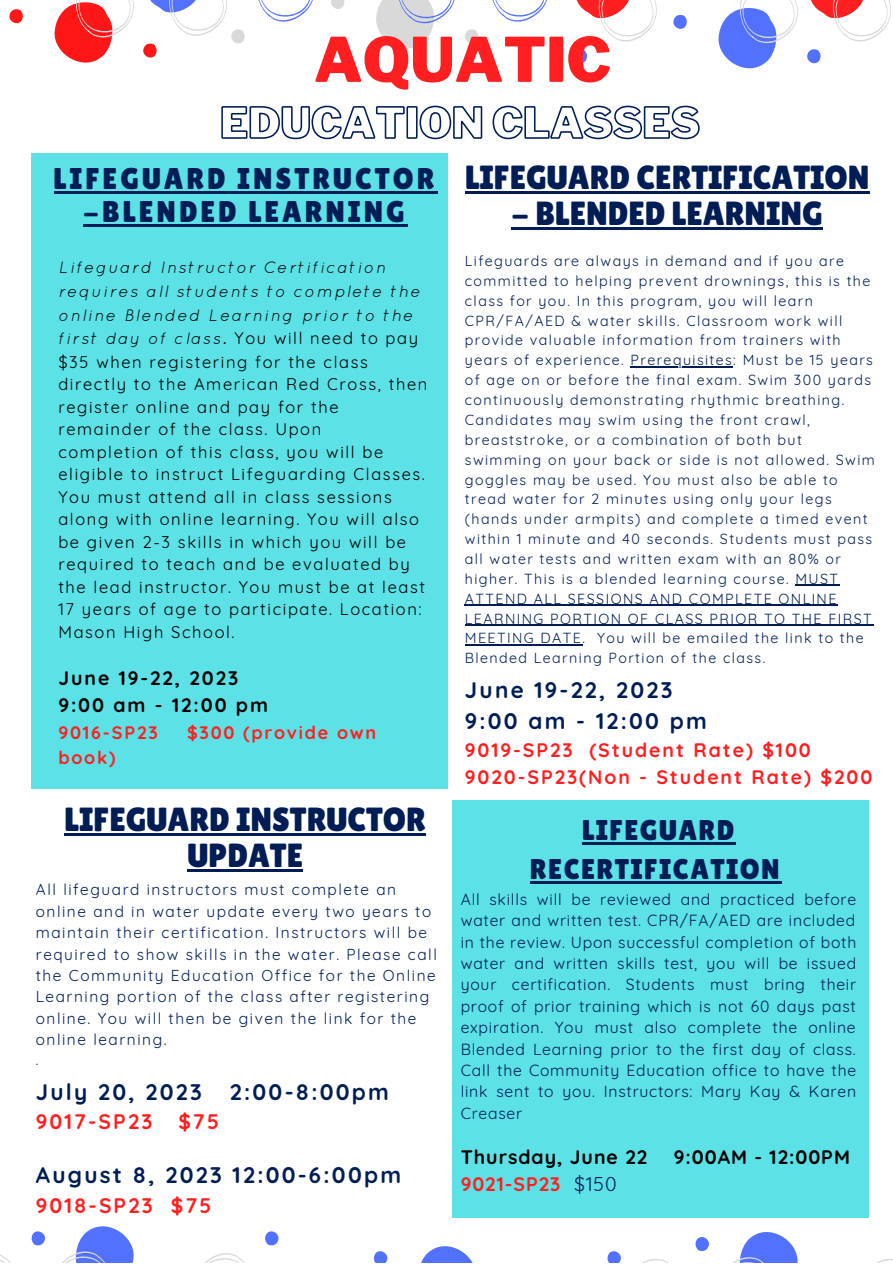
<style>
.page{position:relative;width:893px;height:1264px;background:#fff}
.page>*{position:absolute;margin:0;border:0;box-sizing:border-box;transform-origin:0 0}
.t1{font:900 60.9px "Libre Franklin";color:#ff1f20}
.t2{font:33.45px/36px "Lilita One";color:#001d55;text-align:center}
.t3{font:30px/32.5px "Lilita One";letter-spacing:.1em;color:#001d55;text-align:center}
.t4{font:28.5px/39.3px "Lilita One";letter-spacing:.05em;color:#001d55;text-align:center}
.t5{font:700 22.5px/31px "Quicksand";letter-spacing:.1em;color:#001d55}
.t6{font:700 21px "Quicksand";letter-spacing:.1em;color:#ff1f20}
.t7{font:700 19.5px/27px "Quicksand";letter-spacing:.1em;color:#ff1f20}
.t8{font:700 19.5px "Quicksand";letter-spacing:.05em;color:#000}
.t9{font:700 19.5px/27px "Quicksand";letter-spacing:.1em;color:#000}
.t10{font:700 19.5px "Quicksand";letter-spacing:.05em;color:#ff1f20}
.t11{font:700 18px "Quicksand";letter-spacing:.1em;color:#ff1f20}
.t12{font:16.5px/22.8px "Quicksand";letter-spacing:.1em;color:#000}
.t13{font:15.75px/21.3px "Quicksand";letter-spacing:.05em;color:#001d55;text-align:justify}
.t14{font:15.45px/21.3px "Quicksand";letter-spacing:.1em;color:#001d55}
.t15{font:14.25px/19.8px "Quicksand";letter-spacing:.1em;color:#001d55}
.t16{font:13.95px "Quicksand";color:#001d55}
.s1{font-style:italic}
.s2{font-weight:400;color:#001d55}
</style>
<div class="page">
<svg style="left:9px;top:9px;width:14px;height:15px"></svg>
<svg style="left:54px;top:0;width:80px;height:63px"></svg>
<svg style="left:143px;top:0;width:170px;height:58px"></svg>
<svg style="left:331px;top:0;width:14px;height:9px"></svg>
<svg style="left:376px;top:0;width:171px;height:48px"></svg>
<svg style="left:573px;top:49px;width:14px;height:15px"></svg>
<svg style="left:576px;top:0;width:81px;height:42px"></svg>
<svg style="left:673px;top:15px;width:14px;height:14px"></svg>
<svg style="left:807px;top:49px;width:14px;height:15px"></svg>
<svg style="left:718px;top:0;width:80px;height:68px"></svg>
<svg style="left:810px;top:0;width:81px;height:42px"></svg>
<svg style="left:878px;top:1259px;width:14px;height:3px"></svg>
<svg style="left:695px;top:1237px;width:14px;height:14px"></svg>
<svg style="left:734px;top:1232px;width:64px;height:30px"></svg>
<svg style="left:607px;top:1251px;width:60px;height:11px"></svg>
<svg style="left:421px;top:1246px;width:51px;height:16px"></svg>
<svg style="left:374px;top:1251px;width:13px;height:11px"></svg>
<svg style="left:265px;top:1231px;width:14px;height:14px"></svg>
<svg style="left:206px;top:1253px;width:38px;height:9px"></svg>
<svg style="left:31px;top:1231px;width:14px;height:14px"></svg>
<svg style="left:63px;top:1226px;width:71px;height:36px"></svg>
<svg style="left:0;top:1254px;width:10px;height:8px"></svg>
<div style="left:31px;top:153px;width:416px;height:635px;background:#5ce1e6"></div>
<svg style="left:221px;top:105px;width:479px;height:35px"></svg>
<hr style="left:54px;top:191px;width:383px;height:3px;background:#001d55">
<hr style="left:83px;top:224px;width:325px;height:2px;background:#001d55">
<hr style="left:65px;top:833px;width:361px;height:2px;background:#001d55">
<hr style="left:187px;top:869px;width:116px;height:2px;background:#001d55">
<hr style="left:465px;top:192px;width:404px;height:2px;background:#001d55">
<hr style="left:511px;top:228px;width:311px;height:2px;background:#001d55">
<hr style="left:630px;top:366px;width:103px;height:1px;background:#001d55">
<hr style="left:795px;top:584px;width:44px;height:1px;background:#001d55">
<hr style="left:465px;top:604px;width:372px;height:1px;background:#001d55">
<hr style="left:465px;top:624px;width:408px;height:1px;background:#001d55">
<hr style="left:465px;top:644px;width:117px;height:1px;background:#001d55">
<div style="left:452px;top:800px;width:416px;height:417px;background:#5ce1e6"></div>
<hr style="left:582px;top:842px;width:153px;height:2px;background:#001d55">
<hr style="left:530px;top:881px;width:251px;height:2px;background:#001d55">
<h1 class="t1" style="left:314px;top:23px;width:299px">AQUATIC</h1>
<h3 class="t3" style="left:54px;top:162px;width:382px">LIFEGUARD INSTRUCTOR -BLENDED LEARNING</h3>
<p class="t12" style="left:58px;top:256px;width:370px"><span class="s1">Lifeguard Instructor Certification requires all students to complete the online Blended Learning prior to the first day of class.</span> You will need to pay $35 when registering for the class directly to the American Red Cross, then register online and pay for the remainder of the class. Upon<br>completion of this class, you will be eligible to instruct Lifeguarding Classes.<br>You must attend all in class sessions along with online learning. You will also be given 2-3 skills in which you will be required to teach and be evaluated by the lead instructor. You must be at least 17 years of age to participate. Location:<br>Mason High School.</p>
<h3 class="t9" style="left:58px;top:664px;width:211px">June 19-22, 2023<br>9:00 am - 12:00 pm</h3>
<p class="t11" style="left:58px;top:721px;width:101px">9016-SP23</p>
<p class="t11" style="left:187px;top:721px;width:191px">$300 (provide own</p>
<p class="t11" style="left:58px;top:745px;width:59px">book)</p>
<h2 class="t2" style="left:65px;top:801px;width:363px">LIFEGUARD INSTRUCTOR<br>UPDATE</h2>
<p class="t14" style="left:36px;top:879px;width:402px">All lifeguard instructors must complete an online and in water update every two years to maintain their certification. Instructors will be required to show skills in the water. Please call the Community Education Office for the Online Learning portion of the class after registering online. You will then be given the link for the online learning.</p>
<p class="t16" style="left:36px;top:1050px;width:4px">.</p>
<h3 class="t5" style="left:36px;top:1075px;width:354px">July 20, 2023 2:00-8:00pm</h3>
<h3 class="t6" style="left:36px;top:1108px;width:185px">9017-SP23 $75</h3>
<h3 class="t5" style="left:36px;top:1158px;width:366px">August 8, 2023 12:00-6:00pm</h3>
<h3 class="t6" style="left:36px;top:1191px;width:177px">9018-SP23 $75</h3>
<h2 class="t2" style="left:465px;top:160px;width:406px">LIFEGUARD CERTIFICATION</h2>
<h2 class="t2" style="left:511px;top:196px;width:313px">- BLENDED LEARNING</h2>
<p class="t15" style="left:465px;top:251px;width:411px">Lifeguards are always in demand and if you are committed to helping prevent drownings, this is the class for you. In this program, you will learn CPR/FA/AED &amp; water skills. Classroom work will provide valuable information from trainers with years of experience. Prerequisites: Must be 15 years of age on or before the final exam. Swim 300 yards continuously demonstrating rhythmic breathing.<br>Candidates may swim using the front crawl, breaststroke, or a combination of both but swimming on your back or side is not allowed. Swim goggles may be used. You must also be able to tread water for 2 minutes using only your legs (hands under armpits) and complete a timed event within 1 minute and 40 seconds. Students must pass all water tests and written exam with an 80% or higher. This is a blended learning course. MUST ATTEND ALL SESSIONS AND COMPLETE ONLINE LEARNING PORTION OF CLASS PRIOR TO THE FIRST MEETING DATE. You will be emailed the link to the Blended Learning Portion of the class.</p>
<h3 class="t5" style="left:465px;top:674px;width:243px">June 19-22, 2023<br>9:00 am - 12:00 pm</h3>
<h3 class="t7" style="left:465px;top:736px;width:409px">9019-SP23 (Student Rate) $100<br>9020-SP23(Non - Student Rate) $200</h3>
<h3 class="t4" style="left:530px;top:810px;width:251px">LIFEGUARD<br>RECERTIFICATION</h3>
<p class="t13" style="left:460px;top:888px;width:397px">All skills will be reviewed and practiced before water and written test. CPR/FA/AED are included in the review. Upon successful completion of both water and written skills test, you will be issued your certification. Students must bring their proof of prior training which is not 60 days past expiration. You must also complete the online Blended Learning prior to the first day of class.<br>Call the Community Education office to have the link sent to you. Instructors: Mary Kay &amp; Karen Creaser</p>
<h3 class="t8" style="left:460px;top:1144px;width:188px">Thursday, June 22</h3>
<h3 class="t8" style="left:673px;top:1144px;width:178px">9:00AM - 12:00PM</h3>
<h3 class="t10" style="left:460px;top:1171px;width:158px">9021-SP23 <span class="s2">$150</span></h3>
</div>
